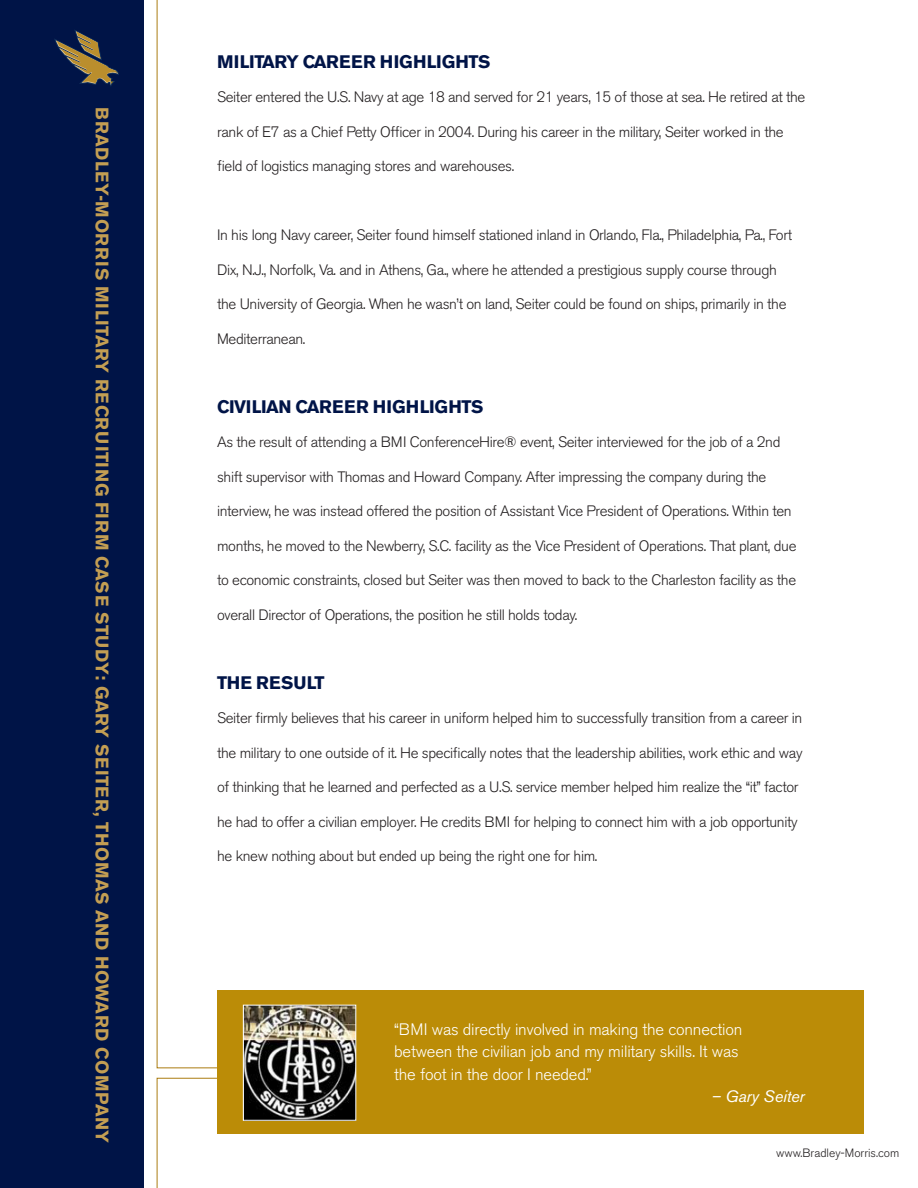
<style>
.page{position:relative;width:918px;height:1188px;background:#fff}
.page>*{position:absolute;margin:0;border:0;box-sizing:border-box;transform-origin:0 0}
.Side_Subject{font:700 18px "Akzidenz Grotesk BE";letter-spacing:.02em;color:#c39e53}
.heads{font:700 18px "Akzidenz Grotesk BE";letter-spacing:-.005em;color:#001447}
.heads-2{font:700 18px "Akzidenz Grotesk BE";letter-spacing:-.025em;color:#001447}
.heads-3{font:700 18px "Akzidenz Grotesk BE";letter-spacing:.015em;color:#001447}
.t1{font:300 16.5px "Akzidenz Grotesk BE";letter-spacing:-.01em;color:#fff}
.t2{font:italic 16.5px "Akzidenz Grotesk BE";letter-spacing:-.01em;color:#fff}
.body_copy{font:300 15px "Akzidenz Grotesk BE";letter-spacing:-.025em;color:#231f20}
.mousetype{font:300 12px "Akzidenz Grotesk BE";color:#231f20}
</style>
<div class="page">
<svg style="left:156px;top:0;width:61px;height:1069px"></svg>
<svg style="left:156px;top:1077px;width:61px;height:111px"></svg>
<div style="left:0;top:0;width:144px;height:1188px;background:#001447"></div>
<svg style="left:54px;top:30px;width:65px;height:56px"></svg>
<div style="left:217px;top:990px;width:647px;height:144px;background:#bb8c07"></div>
<img style="left:245px;top:1007px;width:109px;height:112px">
<div style="left:243px;top:1005px;width:113px;height:116px;border:1px solid #fff"></div>
<p class="Side_Subject" style="left:113px;top:107px;width:1038px;rotate:90deg">BRADLEY-MORRIS MILITARY RECRUITING FIRM CASE STUDY: GARY SEITER, THOMAS AND HOWARD COMPANY</p>
<p class="heads" style="left:217px;top:51px;width:275px">MILITARY CAREER HIGHLIGHTS</p>
<p class="body_copy" style="left:217px;top:88px;width:590px">Seiter entered the U.S. Navy at age 18 and served for 21 years, 15 of those at sea. He retired at the</p>
<p class="body_copy" style="left:217px;top:123px;width:568px">rank of E7 as a Chief Petty Officer in 2004. During his career in the military, Seiter worked in the</p>
<p class="body_copy" style="left:217px;top:157px;width:299px">field of logistics managing stores and warehouses.</p>
<p class="body_copy" style="left:217px;top:226px;width:576px">In his long Navy career, Seiter found himself stationed inland in Orlando, Fla., Philadelphia, Pa., Fort</p>
<p class="body_copy" style="left:217px;top:261px;width:561px">Dix, N.J., Norfolk, Va. and in Athens, Ga., where he attended a prestigious supply course through</p>
<p class="body_copy" style="left:217px;top:295px;width:571px">the University of Georgia. When he wasn’t on land, Seiter could be found on ships, primarily in the</p>
<p class="body_copy" style="left:217px;top:330px;width:90px">Mediterranean.</p>
<p class="heads-2" style="left:217px;top:396px;width:268px">CIVILIAN CAREER HIGHLIGHTS</p>
<p class="body_copy" style="left:217px;top:433px;width:565px">As the result of attending a BMI ConferenceHire® event, Seiter interviewed for the job of a 2nd</p>
<p class="body_copy" style="left:217px;top:468px;width:551px">shift supervisor with Thomas and Howard Company. After impressing the company during the</p>
<p class="body_copy" style="left:217px;top:502px;width:576px">interview, he was instead offered the position of Assistant Vice President of Operations. Within ten</p>
<p class="body_copy" style="left:217px;top:537px;width:581px">months, he moved to the Newberry, S.C. facility as the Vice President of Operations. That plant, due</p>
<p class="body_copy" style="left:217px;top:571px;width:581px">to economic constraints, closed but Seiter was then moved to back to the Charleston facility as the</p>
<p class="body_copy" style="left:217px;top:606px;width:362px">overall Director of Operations, the position he still holds today.</p>
<p class="heads-3" style="left:217px;top:672px;width:109px">THE RESULT</p>
<p class="body_copy" style="left:217px;top:709px;width:587px">Seiter firmly believes that his career in uniform helped him to successfully transition from a career in</p>
<p class="body_copy" style="left:217px;top:744px;width:587px">the military to one outside of it. He specifically notes that the leadership abilities, work ethic and way</p>
<p class="body_copy" style="left:217px;top:778px;width:583px">of thinking that he learned and perfected as a U.S. service member helped him realize the “it” factor</p>
<p class="body_copy" style="left:217px;top:813px;width:582px">he had to offer a civilian employer. He credits BMI for helping to connect him with a job opportunity</p>
<p class="body_copy" style="left:217px;top:847px;width:382px">he knew nothing about but ended up being the right one for him.</p>
<p class="t1" style="left:394px;top:1020px;width:350px">“BMI was directly involved in making the connection</p>
<p class="t1" style="left:394px;top:1042px;width:346px">between the civilian job and my military skills. It was</p>
<p class="t1" style="left:394px;top:1065px;width:199px">the foot in the door I needed.”</p>
<p class="t2" style="left:711px;top:1087px;width:95px">– Gary Seiter</p>
<p class="mousetype" style="left:776px;top:1147px;width:125px">www.Bradley-Morris.com</p>
</div>
